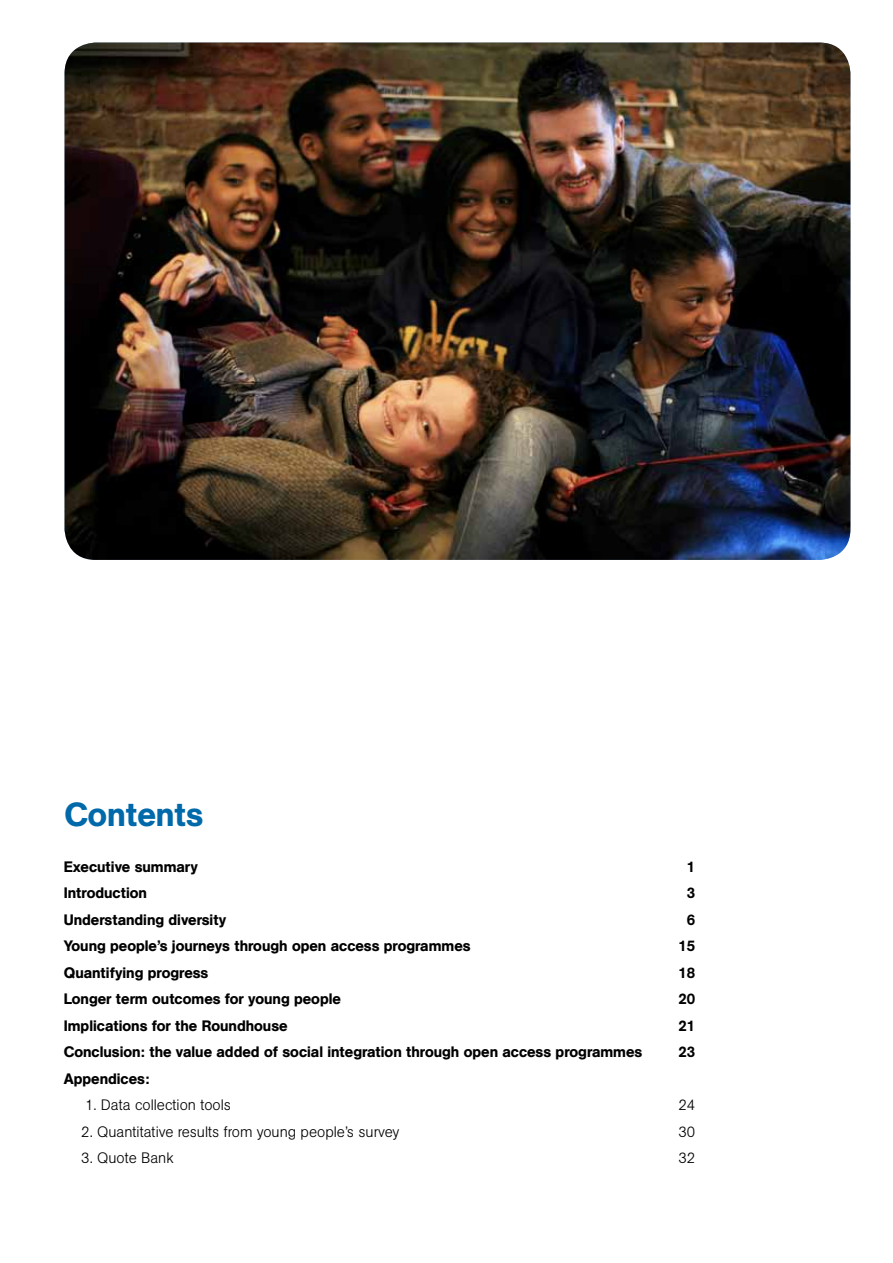
<style>
.page{position:relative;width:893px;height:1263px;background:#fff}
.page>*{position:absolute;margin:0;border:0;box-sizing:border-box;transform-origin:0 0}
.t1{font:500 33px "AG Book BQ";color:#0069aa}
.t2{font:500 15px "AG Book BQ";color:#000}
.t3{font:300 15px "AG Book BQ";color:#000}
</style>
<div class="page">
<img style="left:65px;top:43px;width:785px;height:517px">
<h1 class="t1" style="left:65px;top:795px;width:140px">Contents</h1>
<p class="t2" style="left:64px;top:857px;width:136px">Executive summary</p>
<p class="t2" style="left:687px;top:857px;width:10px">1</p>
<p class="t2" style="left:64px;top:884px;width:85px">Introduction</p>
<p class="t2" style="left:687px;top:884px;width:10px">3</p>
<p class="t2" style="left:64px;top:910px;width:164px">Understanding diversity</p>
<p class="t2" style="left:687px;top:910px;width:10px">6</p>
<p class="t2" style="left:64px;top:937px;width:408px">Young people’s journeys through open access programmes</p>
<p class="t2" style="left:678px;top:937px;width:18px">15</p>
<p class="t2" style="left:64px;top:963px;width:146px">Quantifying progress</p>
<p class="t2" style="left:678px;top:963px;width:18px">18</p>
<p class="t2" style="left:64px;top:990px;width:279px">Longer term outcomes for young people</p>
<p class="t2" style="left:678px;top:990px;width:18px">20</p>
<p class="t2" style="left:64px;top:1016px;width:225px">Implications for the Roundhouse</p>
<p class="t2" style="left:678px;top:1016px;width:18px">21</p>
<p class="t2" style="left:64px;top:1043px;width:580px">Conclusion: the value added of social integration through open access programmes</p>
<p class="t2" style="left:678px;top:1043px;width:18px">23</p>
<p class="t2" style="left:64px;top:1069px;width:87px">Appendices:</p>
<p class="t3" style="left:85px;top:1096px;width:147px">1. Data collection tools</p>
<p class="t3" style="left:678px;top:1096px;width:18px">24</p>
<p class="t3" style="left:81px;top:1123px;width:320px">2. Quantitative results from young people’s survey</p>
<p class="t3" style="left:678px;top:1123px;width:18px">30</p>
<p class="t3" style="left:81px;top:1149px;width:94px">3. Quote Bank</p>
<p class="t3" style="left:678px;top:1149px;width:18px">32</p>
</div>
